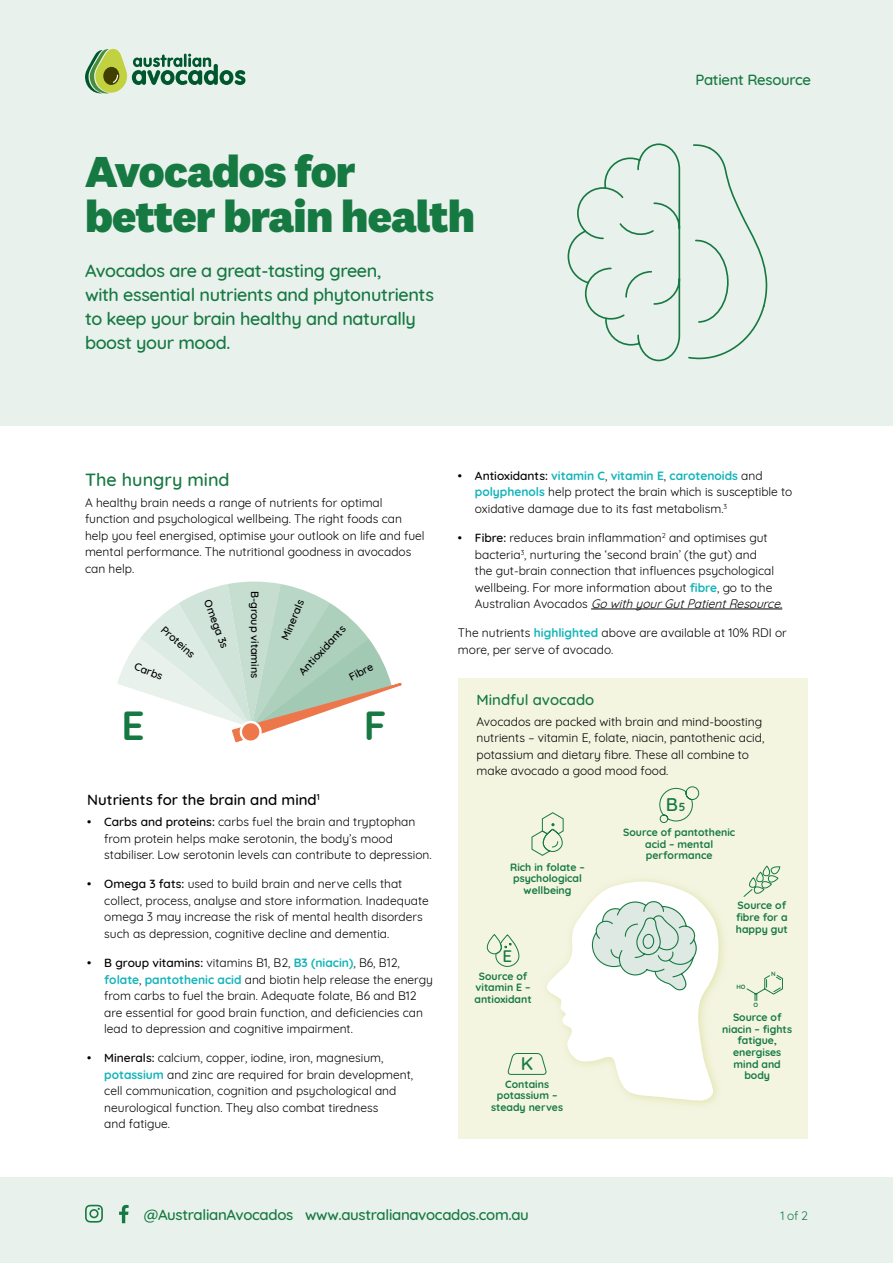
<style>
.page{position:relative;width:893px;height:1263px;background:#fff}
.page>*{position:absolute;margin:0;border:0;box-sizing:border-box;transform-origin:0 0}
.t1{font:800 45px/45px "National 2";letter-spacing:-.02em;color:#167942}
.t2{font:700 40.5px "Quicksand";color:#167942}
.t3{font:500 18.6px "Quicksand";color:#167a42}
.t4{font:500 18px/24px "Quicksand";letter-spacing:-.02em;color:#167942}
.t5{font:500 18px "Quicksand";color:#167942}
.t6{font:500 16.95px "Quicksand";color:#167a42}
.t7{font:500 15px "Quicksand";letter-spacing:-.02em;color:#167942}
.t8{font:500 15px "Quicksand";color:#000}
.t9{font:500 15px "Quicksand";color:#167942}
.t10{font:12px/16.5px "Quicksand";color:#000}
.t11{font:12px "Quicksand";color:#167942}
.t12{font:500 10.8px "Quicksand";color:#000}
.t13{font:700 10.5px/11.6px "Quicksand";color:#167942;text-align:center}
.t14{font:700 6.15px "Quicksand";color:#167a42}
.s1{font-weight:500}
.s2{font-weight:700;color:#12b4ba}
.s3{font-style:italic}
.s4{font-weight:700;font-size:11.55px}
</style>
<div class="page">
<div style="left:458px;top:678px;width:350px;height:460px;background:#f4f5e1"></div>
<div style="left:540px;top:874px;width:189px;height:237px;background:#c6ce69;opacity:.41"></div>
<div style="left:0;top:0;width:893px;height:425px;background:#e9f1ed"></div>
<div style="left:0;top:1178px;width:893px;height:85px;background:#e9f1ed"></div>
<svg style="left:85px;top:49px;width:160px;height:45px"></svg>
<svg style="left:119px;top:1205px;width:10px;height:18px"></svg>
<svg style="left:85px;top:1205px;width:18px;height:17px"></svg>
<hr style="left:591px;top:609px;width:191px;height:1px;background:#000">
<svg style="left:117px;top:581px;width:285px;height:162px"></svg>
<svg style="left:567px;top:143px;width:200px;height:219px"></svg>
<svg style="left:531px;top:812px;width:33px;height:44px"></svg>
<svg style="left:659px;top:786px;width:41px;height:37px"></svg>
<svg style="left:746px;top:975px;width:37px;height:26px"></svg>
<div style="left:487px;top:934px;width:15px;height:20px;border:1px solid #167a42;border-radius:7px"></div>
<svg style="left:495px;top:880px;width:225px;height:220px"></svg>
<svg style="left:743px;top:865px;width:38px;height:32px"></svg>
<h1 class="t1" style="left:85px;top:148px;width:392px">Avocados for better brain health</h1>
<h3 class="t4" style="left:85px;top:257px;width:350px">Avocados are a great-tasting green,<br>with essential nutrients and phytonutrients to keep your brain healthy and naturally boost your mood.</h3>
<p class="t7" style="left:695px;top:68px;width:117px">Patient Resource</p>
<h3 class="t5" style="left:85px;top:465px;width:146px">The hungry mind</h3>
<p class="t10" style="left:85px;top:493px;width:341px">A healthy brain needs a range of nutrients for optimal function and psychological wellbeing. The right foods can help you feel energised, optimise your outlook on life and fuel mental performance. The nutritional goodness in avocados can help.</p>
<p class="t12" style="left:169px;top:621px;width:43px;rotate:42deg">Proteins</p>
<p class="t12" style="left:138px;top:657px;width:31px;rotate:22deg">Carbs</p>
<p class="t12" style="left:216px;top:597px;width:53px;rotate:70deg">Omega 3s</p>
<p class="t12" style="left:264px;top:591px;width:89px;rotate:90deg">B-group vitamins</p>
<p class="t12" style="left:276px;top:636px;width:44px;rotate:-67deg">Minerals</p>
<p class="t12" style="left:294px;top:667px;width:65px;rotate:-47deg">Antioxidants</p>
<p class="t12" style="left:346px;top:670px;width:27px;rotate:-27deg">Fibre</p>
<h2 class="t2" style="left:122px;top:692px;width:25px">E</h2>
<h2 class="t2" style="left:364px;top:692px;width:24px">F</h2>
<p class="t8" style="left:87px;top:788px;width:234px">Nutrients for the brain and mind<sup>1</sup></p>
<p class="t10" style="left:104px;top:812px;width:329px;text-indent:-17px"><span class="s1">• Carbs and proteins:</span> carbs fuel the brain and tryptophan from protein helps make serotonin, the body’s mood stabiliser. Low serotonin levels can contribute to depression.</p>
<p class="t10" style="left:104px;top:875px;width:326px;text-indent:-17px"><span class="s1">• Omega 3 fats:</span> used to build brain and nerve cells that collect, process, analyse and store information. Inadequate omega 3 may increase the risk of mental health disorders such as depression, cognitive decline and dementia.</p>
<p class="t10" style="left:104px;top:953px;width:330px;text-indent:-17px"><span class="s1">• B group vitamins:</span> vitamins B1, B2, <span class="s2">B3 (niacin)</span>, B6, B12, <span class="s2">folate</span>, <span class="s2">pantothenic acid</span> and biotin help release the energy from carbs to fuel the brain. Adequate folate, B6 and B12 are essential for good brain function, and deficiencies can lead to depression and cognitive impairment.</p>
<p class="t10" style="left:104px;top:1049px;width:310px;text-indent:-17px"><span class="s1">• Minerals:</span> calcium, copper, iodine, iron, magnesium, <span class="s2">potassium</span> and zinc are required for brain development, cell communication, cognition and psychological and neurological function. They also combat tiredness<br>and fatigue.</p>
<p class="t10" style="left:475px;top:466px;width:319px;text-indent:-17px"><span class="s1">• Antioxidants:</span> <span class="s2">vitamin C</span>, <span class="s2">vitamin E</span>, <span class="s2">carotenoids</span> and <span class="s2">polyphenols</span> help protect the brain which is susceptible to oxidative damage due to its fast metabolism.<sup>3</sup></p>
<p class="t10" style="left:475px;top:528px;width:311px;text-indent:-17px"><span class="s1">• Fibre:</span> reduces brain inflammation<sup>2</sup> and optimises gut bacteria<sup>3</sup>, nurturing the ‘second brain’ (the gut) and<br>the gut-brain connection that influences psychological wellbeing. For more information about <span class="s2">fibre</span>, go to the<br>A u s t r a l i a n A v o c a d o s <span class="s3">GowithyourGutPatientResource</span>.</p>
<p class="t10" style="left:458px;top:623px;width:330px">The nutrients <span class="s2">highlighted</span> above are available at 10% RDI or more, per serve of avocado.</p>
<p class="t9" style="left:477px;top:687px;width:119px">Mindful avocado</p>
<p class="t10" style="left:477px;top:712px;width:289px">Avocados are packed with brain and mind-boosting nutrients – vitamin E, folate, niacin, pantothenic acid, potassium and dietary fibre. These all combine to make avocado a good mood food.</p>
<p class="t13" style="left:510px;top:860px;width:76px">Rich in folate – psychological wellbeing</p>
<h3 class="t6" style="left:503px;top:942px;width:11px">E</h3>
<p class="t13" style="left:474px;top:969px;width:59px">Source of vitamin E – antioxidant</p>
<h3 class="t3" style="left:521px;top:1049px;width:14px">K</h3>
<p class="t13" style="left:491px;top:1077px;width:74px">Contains potassium – steady nerves</p>
<h3 class="t3" style="left:666px;top:789px;width:21px">B<span class="s4">5</span></h3>
<p class="t13" style="left:623px;top:826px;width:114px">Source of pantothenic acid – mental performance</p>
<p class="t13" style="left:736px;top:899px;width:53px;text-align:left">Source of fibre for a happy gut</p>
<p class="t14" style="left:736px;top:981px;width:11px">HO</p>
<p class="t14" style="left:753px;top:1000px;width:6px">O</p>
<p class="t14" style="left:771px;top:968px;width:6px">N</p>
<p class="t13" style="left:722px;top:1011px;width:71px">Source of niacin – fights fatigue, energises mind and body</p>
<p class="t7" style="left:144px;top:1203px;width:387px">@AustralianAvocados www.australianavocados.com.au</p>
<p class="t11" style="left:780px;top:1207px;width:29px">1 of 2</p>
</div>
